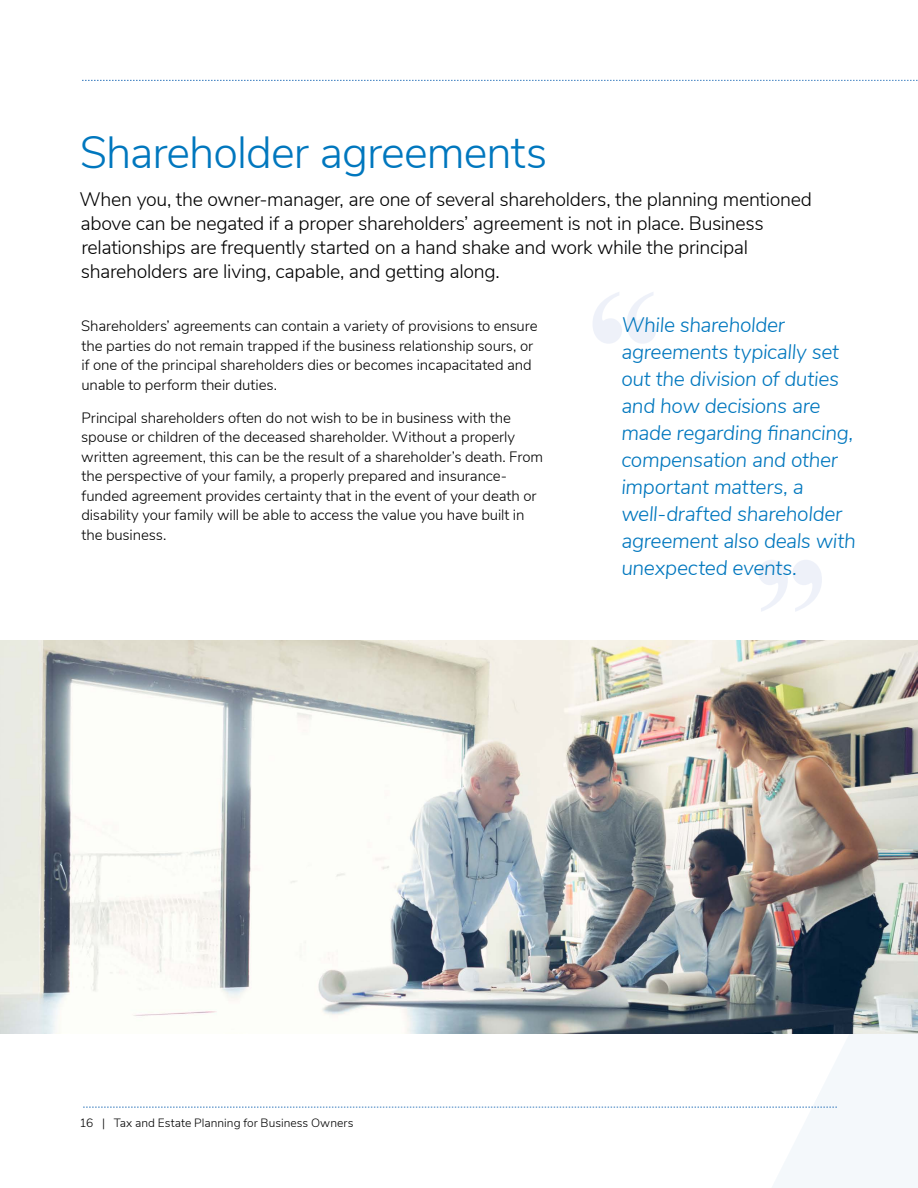
<style>
.page{position:relative;width:918px;height:1188px;background:#fff}
.page>*{position:absolute;margin:0;border:0;box-sizing:border-box;transform-origin:0 0}
.Subhead___level_1{font:300 45px "Nunito Sans";letter-spacing:-.02em;color:#0077be}
.Callout_Quote{font:italic 300 21px/27px "Nunito Sans";letter-spacing:-.015em;color:#0077be}
.Intro_Copy{font:300 19.5px/24px "Nunito Sans";letter-spacing:-.015em;color:#000}
.Body_Copy{font:300 15px/19.5px "Nunito Sans";letter-spacing:-.005em;color:#000}
.t1{font:300 12px "Nunito Sans";color:#000}
</style>
<div class="page">
<svg style="left:83px;top:1107px;width:675px;height:1px"></svg>
<svg style="left:82px;top:80px;width:676px;height:1px"></svg>
<svg style="left:758px;top:79px;width:160px;height:1109px"></svg>
<img style="left:0;top:640px;width:918px;height:393px">
<svg style="left:758px;top:560px;width:64px;height:52px"></svg>
<svg style="left:593px;top:292px;width:63px;height:52px"></svg>
<p class="Subhead___level_1" style="left:80px;top:120px;width:469px">Shareholder agreements</p>
<p class="Intro_Copy" style="left:80px;top:186px;width:734px">When you, the owner-manager, are one of several shareholders, the planning mentioned above can be negated if a proper shareholders’ agreement is not in place. Business relationships are frequently started on a hand shake and work while the principal shareholders are living, capable, and getting along.</p>
<p class="Body_Copy" style="left:81px;top:315px;width:458px">Shareholders’ agreements can contain a variety of provisions to ensure the parties do not remain trapped if the business relationship sours, or if one of the principal shareholders dies or becomes incapacitated and unable to perform their duties.</p>
<p class="Body_Copy" style="left:81px;top:407px;width:463px">Principal shareholders often do not wish to be in business with the spouse or children of the deceased shareholder. Without a properly written agreement, this can be the result of a shareholder’s death. From the perspective of your family, a properly prepared and insurance&shy;funded agreement provides certainty that in the event of your death or disability your family will be able to access the value you have built in the business.</p>
<p class="Callout_Quote" style="left:621px;top:310px;width:236px">While shareholder agreements typically set out the division of duties and how decisions are made regarding financing, compensation and other important matters, a well-drafted shareholder agreement also deals with unexpected events.</p>
<p class="t1" style="left:80px;top:1114px;width:275px">16 | Tax and Estate Planning for Business Owners</p>
</div>
